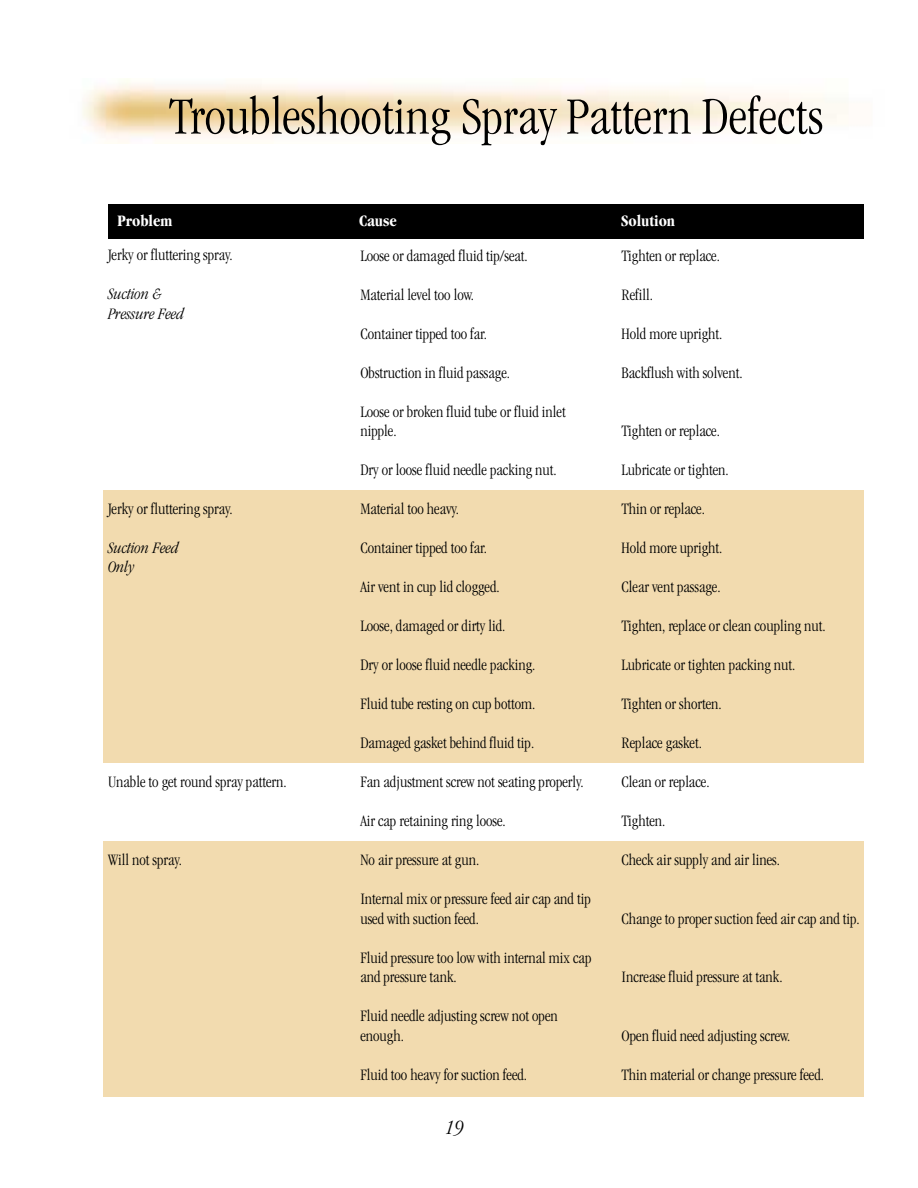
<style>
.page{position:relative;width:918px;height:1188px;background:#fff}
.page>*{position:absolute;margin:0;border:0;box-sizing:border-box;transform-origin:0 0}
.t1{font:300 condensed 54px "Garamond";color:#000}
.t2{font:italic 300 condensed 21px "Garamond";color:#000}
.t3{font:300 condensed 16.5px/19.5px "Garamond";color:#000}
.t4{font:italic 300 condensed 16.5px/19.5px "Garamond";color:#000}
.t5{font:700 condensed 16.5px "Garamond";color:#fff}
</style>
<div class="page">
<div style="left:104px;top:490px;width:760px;height:273px;background:#f2dbaf"></div>
<div style="left:104px;top:841px;width:760px;height:255px;background:#f2dbaf"></div>
<div style="left:108px;top:204px;width:756px;height:34px;background:#000"></div>
<h1 class="t1" style="left:169px;top:95px;width:656px">Troubleshooting Spray Pattern Defects</h1>
<p class="t5" style="left:117px;top:214px;width:56px">Problem</p>
<p class="t5" style="left:359px;top:214px;width:39px">Cause</p>
<p class="t5" style="left:621px;top:214px;width:56px">Solution</p>
<p class="t3" style="left:622px;top:247px;width:100px">Tighten or replace.</p>
<p class="t3" style="left:622px;top:286px;width:33px">Refill.</p>
<p class="t3" style="left:622px;top:325px;width:102px">Hold more upright.</p>
<p class="t3" style="left:622px;top:364px;width:123px">Backflush with solvent.</p>
<p class="t3" style="left:108px;top:247px;width:126px">Jerky or fluttering spray.</p>
<p class="t4" style="left:108px;top:286px;width:77px">Suction &amp;<br>Pressure Feed</p>
<p class="t3" style="left:360px;top:247px;width:169px">Loose or damaged fluid tip/seat.</p>
<p class="t3" style="left:360px;top:286px;width:115px">Material level too low.</p>
<p class="t3" style="left:360px;top:325px;width:128px">Container tipped too far.</p>
<p class="t3" style="left:360px;top:364px;width:151px">Obstruction in fluid passage.</p>
<p class="t3" style="left:360px;top:403px;width:207px">Loose or broken fluid tube or fluid inlet nipple.</p>
<p class="t3" style="left:360px;top:461px;width:198px">Dry or loose fluid needle packing nut.</p>
<p class="t3" style="left:360px;top:500px;width:100px">Material too heavy.</p>
<p class="t3" style="left:360px;top:539px;width:128px">Container tipped too far.</p>
<p class="t3" style="left:360px;top:578px;width:141px">Air vent in cup lid clogged.</p>
<p class="t3" style="left:360px;top:617px;width:147px">Loose, damaged or dirty lid.</p>
<p class="t3" style="left:360px;top:656px;width:177px">Dry or loose fluid needle packing.</p>
<p class="t3" style="left:360px;top:695px;width:177px">Fluid tube resting on cup bottom.</p>
<p class="t3" style="left:360px;top:734px;width:175px">Damaged gasket behind fluid tip.</p>
<p class="t3" style="left:360px;top:773px;width:225px">Fan adjustment screw not seating properly.</p>
<p class="t3" style="left:360px;top:812px;width:147px">Air cap retaining ring loose.</p>
<p class="t3" style="left:360px;top:851px;width:120px">No air pressure at gun.</p>
<p class="t3" style="left:360px;top:890px;width:232px">Internal mix or pressure feed air cap and tip used with suction feed.</p>
<p class="t3" style="left:360px;top:949px;width:233px">Fluid pressure too low with internal mix cap and pressure tank.</p>
<p class="t3" style="left:360px;top:1007px;width:199px">Fluid needle adjusting screw not open enough.</p>
<p class="t3" style="left:360px;top:1066px;width:168px">Fluid too heavy for suction feed.</p>
<p class="t3" style="left:622px;top:422px;width:100px">Tighten or replace.</p>
<p class="t3" style="left:622px;top:461px;width:109px">Lubricate or tighten.</p>
<p class="t3" style="left:622px;top:500px;width:85px">Thin or replace.</p>
<p class="t3" style="left:622px;top:539px;width:102px">Hold more upright.</p>
<p class="t3" style="left:622px;top:578px;width:101px">Clear vent passage.</p>
<p class="t3" style="left:622px;top:617px;width:206px">Tighten, replace or clean coupling nut.</p>
<p class="t3" style="left:622px;top:656px;width:175px">Lubricate or tighten packing nut.</p>
<p class="t3" style="left:622px;top:695px;width:102px">Tighten or shorten.</p>
<p class="t3" style="left:622px;top:734px;width:82px">Replace gasket.</p>
<p class="t3" style="left:622px;top:773px;width:90px">Clean or replace.</p>
<p class="t3" style="left:622px;top:812px;width:45px">Tighten.</p>
<p class="t3" style="left:622px;top:851px;width:160px">Check air supply and air lines.</p>
<p class="t3" style="left:108px;top:500px;width:126px">Jerky or fluttering spray.</p>
<p class="t4" style="left:108px;top:539px;width:72px">Suction Feed<br>Only</p>
<p class="t3" style="left:108px;top:773px;width:180px">Unable to get round spray pattern.</p>
<p class="t3" style="left:108px;top:851px;width:76px">Will not spray.</p>
<p class="t3" style="left:622px;top:910px;width:240px">Change to proper suction feed air cap and tip.</p>
<p class="t3" style="left:622px;top:968px;width:163px">Increase fluid pressure at tank.</p>
<p class="t3" style="left:622px;top:1027px;width:170px">Open fluid need adjusting screw.</p>
<p class="t3" style="left:622px;top:1066px;width:204px">Thin material or change pressure feed.</p>
<p class="t2" style="left:445px;top:1119px;width:20px">19</p>
</div>
